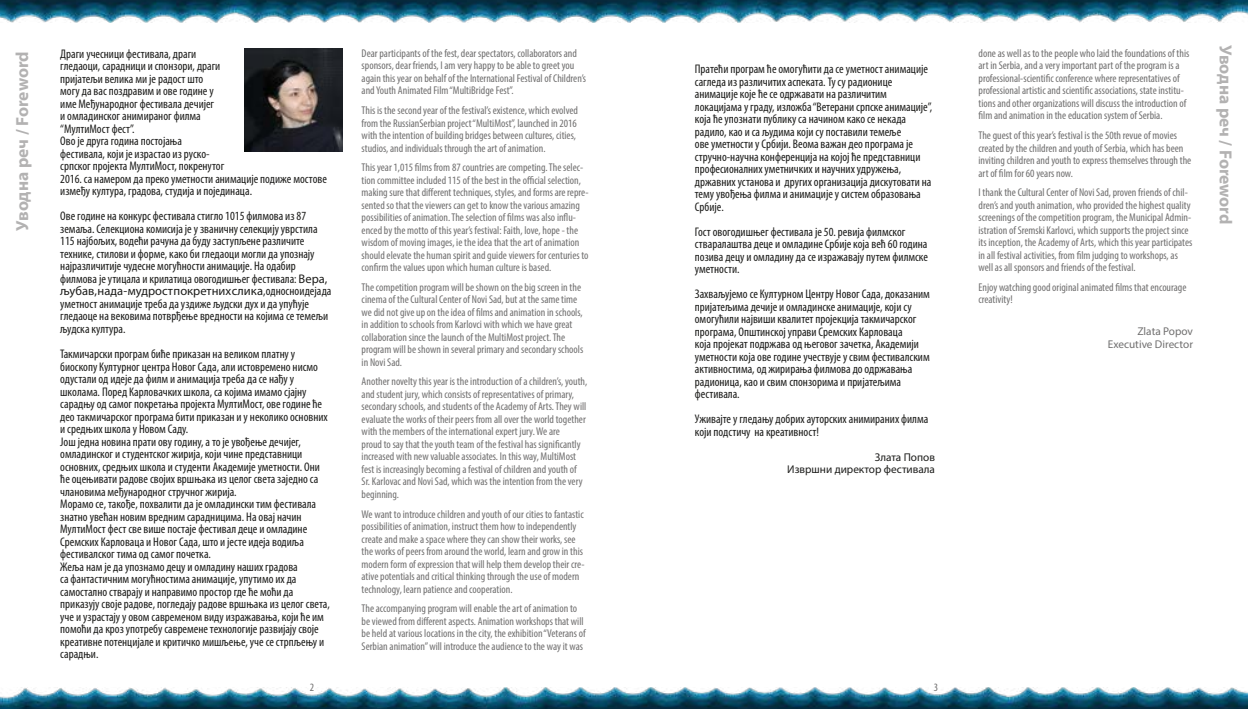
<style>
.page{position:relative;width:1248px;height:709px;background:#fff}
.page>*{position:absolute;margin:0;border:0;box-sizing:border-box;transform-origin:0 0}
.t1{font:700 17.5px "Myriad Pro";letter-spacing:-.005em;color:#b3b2b2}
.t2{font:condensed 12.5px/12.5px "Myriad Pro";color:#1d1d1b}
.t3{font:condensed 11.25px/12.5px "Myriad Pro";color:#706f6f}
.t4{font:11.25px/12.5px "Myriad Pro";color:#1d1d1b;text-align:right}
.t5{font:11.25px/12.5px "Myriad Pro";color:#706f6f;text-align:right}
.s1{font-stretch:normal}
</style>
<div class="page">
<img style="left:0;top:0;width:1247px;height:22px">
<img style="left:0;top:687px;width:1247px;height:22px">
<img style="left:244px;top:48px;width:98px;height:103px">
<h1 class="t1" style="left:11px;top:231px;width:181px;rotate:-90deg">Уводна реч / Foreword</h1>
<h1 class="t1" style="left:1237px;top:45px;width:181px;rotate:90deg">Уводна реч / Foreword</h1>
<p class="t3" style="left:978px;top:47px;width:212px">done as well as to the people who laid the foundations of this art in Serbia, and a very important part of the program is a professional-scientific conference where representatives of professional artistic and scientific associations, state institu&shy;tions and other organizations will discuss the introduction of film and animation in the education system of Serbia.</p>
<p class="t3" style="left:978px;top:129px;width:214px">The guest of this year’s festival is the 50th revue of movies created by the children and youth of Serbia, which has been inviting children and youth to express themselves through the art of film for 60 years now.</p>
<p class="t3" style="left:978px;top:186px;width:215px">I thank the Cultural Center of Novi Sad, proven friends of chil&shy;dren’s and youth animation, who provided the highest quality screenings of the competition program, the Municipal Admin&shy;istration of Sremski Karlovci, which supports the project since its inception, the Academy of Arts, which this year participates in all festival activities, from film judging to workshops, as well as all sponsors and friends of the festival.</p>
<p class="t3" style="left:978px;top:280px;width:209px">Enjoy watching good original animated films that encourage creativity!</p>
<p class="t5" style="left:1107px;top:325px;width:87px">Zlata Popov<br>Executive Director</p>
<p class="t3" style="left:361px;top:47px;width:226px">Dear participants of the fest, dear spectators, collaborators and sponsors, dear friends, I am very happy to be able to greet you again this year on behalf of the International Festival of Children’s and Youth Animated Film “MultiBridge Fest”.</p>
<p class="t3" style="left:361px;top:104px;width:218px">This is the second year of the festival’s existence, which evolved from the RussianSerbian project “MultiMost”, launched in 2016 with the intention of building bridges between cultures, cities, studios, and individuals through the art of animation.</p>
<p class="t3" style="left:361px;top:161px;width:228px">This year 1,015 films from 87 countries are competing. The selec&shy;tion committee included 115 of the best in the official selection, making sure that different techniques, styles, and forms are repre&shy;sented so that the viewers can get to know the various amazing possibilities of animation. The selection of films was also influ&shy;enced by the motto of this year’s festival: Faith, love, hope - the wisdom of moving images, ie the idea that the art of animation should elevate the human spirit and guide viewers for centuries to confirm the values upon which human culture is based.</p>
<p class="t3" style="left:361px;top:281px;width:223px">The competition program will be shown on the big screen in the cinema of the Cultural Center of Novi Sad, but at the same time we did not give up on the idea of films and animation in schools, in addition to schools from Karlovci with which we have great collaboration since the launch of the MultiMost project. The program will be shown in several primary and secondary schools in Novi Sad.</p>
<p class="t3" style="left:361px;top:375px;width:227px">Another novelty this year is the introduction of a children’s, youth, and student jury, which consists of representatives of primary, secondary schools, and students of the Academy of Arts. They will evaluate the works of their peers from all over the world together with the members of the international expert jury. We are<br>proud to say that the youth team of the festival has significantly increased with new valuable associates. In this way, MultiMost fest is increasingly becoming a festival of children and youth of Sr. Karlovac and Novi Sad, which was the intention from the very beginning.</p>
<p class="t3" style="left:361px;top:507px;width:224px">We want to introduce children and youth of our cities to fantastic possibilities of animation, instruct them how to independently create and make a space where they can show their works, see the works of peers from around the world, learn and grow in this modern form of expression that will help them develop their cre&shy;ative potentials and critical thinking through the use of modern technology, learn patience and cooperation.</p>
<p class="t3" style="left:361px;top:602px;width:225px">The accompanying program will enable the art of animation to be viewed from different aspects. Animation workshops that will be held at various locations in the city, the exhibition “Veterans of Serbian animation” will introduce the audience to the way it was</p>
<p class="t2" style="left:60px;top:47px;width:268px">Драги учесници фестивала, драги<br>гледаоци, сарадници и спонзори, драги<br>пријатељи велика ми је радост што<br>могу да вас поздравим и ове године у<br>име Међународног фестивала дечијег<br>и омладинског анимираног филма<br>“МултиМост фест”.<br>Ово је друга година постојања<br>фестивала, који је израстао из руско-<br>српског пројекта МултиМост, покренутог<br>2016. са намером да преко уметности анимације подиже мостове између култура, градова, студија и појединаца.</p>
<p class="t2" style="left:60px;top:210px;width:273px">Oве године на конкурс фестивала стигло 1015 филмова из 87 земаља. Селекциона комисија је у званичну селекцију уврстила 115 најбољих, водећи рачуна да буду заступљене различите технике, стилови и форме, како би гледаоци могли да упознају најразличитије чудесне могућности анимације. На одабир филмова је утицала и крилатица овогодишњег фестивала: <span class="s1">Вера, љубав, нада - мудрост покретних слика</span>, односно идеја да уметност анимације треба да уздиже људски дух и да упућује гледаоце на вековима потврђење вредности на којима се темељи људска култура.</p>
<p class="t2" style="left:60px;top:347px;width:271px">Такмичарски програм биће приказан на великом платну у биоскопу Културног центра Новог Сада, али истовремено нисмо одустали од идеје да филм и анимација треба да се нађу у школама. Поред Карловачких школа, са којима имамо сјајну сарадњу од самог покретања пројекта МултиМост, ове године ће део такмичарског програма бити приказан и у неколико основних и средњих школа у Новом Саду.<br>Још једна новина прати ову годину, а то је увођење дечијег, омладинског и студентског жирија, који чине представници основних, средњих школа и студенти Академије уметности. Они ће оцењивати радове својих вршњака из целог света заједно са члановима међународног стручног жирија.<br>Морамо се, такође, похвалити да је омладински тим фестивала знатно увећан новим вредним сарадницима. На овај начин МултиМост фест све више постаје фестивал деце и омладине Сремских Карловаца и Новог Сада, што и јесте идеја водиља фестивалског тима од самог почетка.<br>Жеља нам је да упознамо децу и омладину наших градова<br>са фантастичним могућностима анимације, упутимо их да самостално стварају и направимо простор где ће моћи да приказују своје радове, погледају радове вршњака из целог света, уче и узрастају у овом савременом виду изражавања, који ће им помоћи да кроз употребу савремене технологије развијају своје креативне потенцијале и критичко мишљење, уче се стрпљењу и сарадњи.</p>
<p class="t2" style="left:694px;top:63px;width:239px">Пратећи програм ће омогућити да се уметност анимације сагледа из различитих аспеката. Ту су радионице анимације које ће се одржавати на различитим локацијама у граду, изложба “Ветерани српске анимације”, која ће упознати публику са начином како се некада радило, као и са људима који су поставили темеље<br>ове уметности у Србији. Веома важан део програма је стручно-научна конференција на којој ће представници професионалних уметничких и научних удружења, државних установа и других организација дискутовати на тему увођења филма и анимације у систем образовања Србије.</p>
<p class="t2" style="left:694px;top:225px;width:234px">Гост овогодишњег фестивала је 50. ревија филмског стваралаштва деце и омладине Србије која већ 60 година позива децу и омладину да се изражавају путем филмске уметности.</p>
<p class="t2" style="left:694px;top:288px;width:236px">Захваљујемо се Културном Центру Новог Сада, доказаним пријатељима дечије и омладинске анимације, који су омогућили највиши квалитет пројекција такмичарског програма, Општинској управи Сремских Карловаца<br>која пројекат подржава од његовог зачетка, Академији уметности која ове године учествује у свим фестивалским активностима, од жирирања филмова до одржавања радионица, као и свим спонзорима и пријатељима фестивала.</p>
<p class="t2" style="left:694px;top:413px;width:235px">Уживајте у гледању добрих ауторских анимираних филма који подстичу на креативност!</p>
<p class="t4" style="left:787px;top:451px;width:149px">Злата Попов<br>Извршни директор фестивала</p>
<p class="t3" style="left:310px;top:680px;width:6px">2</p>
<p class="t3" style="left:933px;top:680px;width:6px">3</p>
</div>
